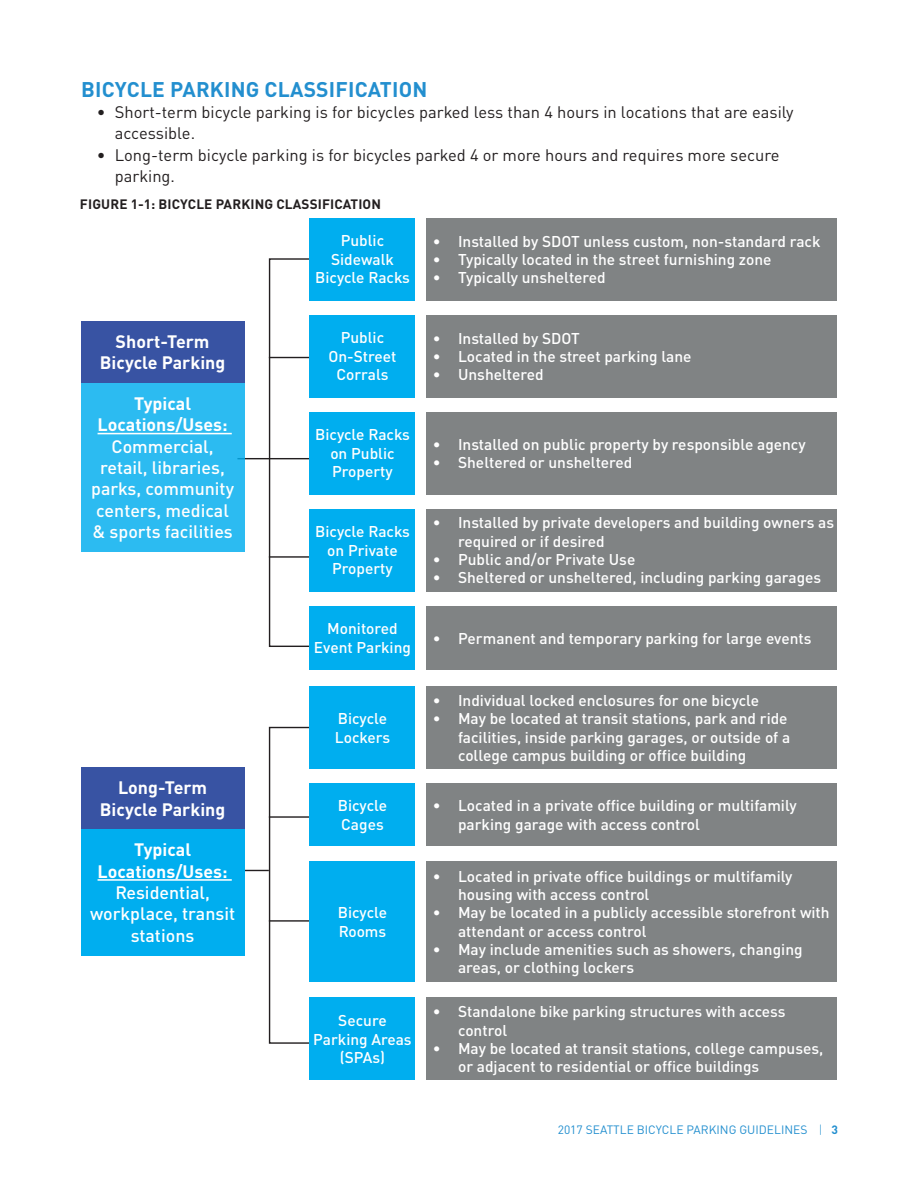
<style>
.page{position:relative;width:918px;height:1188px;background:#fff}
.page>*{position:absolute;margin:0;border:0;box-sizing:border-box;transform-origin:0 0}
.t1{font:700 21px "DIN Pro";letter-spacing:.01em;color:#238fcf}
.t2{font:500 17.85px/21.5px "DIN Pro";color:#fff;text-align:center}
.t3{font:700 17.85px/21.5px "DIN Pro";color:#fff;text-align:center}
.t4{font:16.5px/21.3px "DIN Pro";color:#231f20}
.t5{font:500 15.45px/18.6px "DIN Pro";color:#fff}
.t6{font:700 13.5px "DIN Pro";letter-spacing:.01em;color:#231f20}
.t7{font:12px "DIN Pro";color:#238fcf}
.s1{font-weight:300}
.s2{font-weight:700}
</style>
<div class="page">
<hr style="left:269px;top:357px;width:44px;height:1px;background:#231f20">
<hr style="left:269px;top:816px;width:44px;height:2px;background:#231f20">
<hr style="left:237px;top:870px;width:32px;height:1px;background:#231f20">
<hr style="left:237px;top:458px;width:76px;height:1px;background:#231f20">
<hr style="left:269px;top:556px;width:44px;height:2px;background:#231f20">
<hr style="left:269px;top:920px;width:44px;height:2px;background:#231f20">
<div style="left:269px;top:258px;width:52px;height:389px;border:1px solid #231f20"></div>
<div style="left:269px;top:727px;width:52px;height:317px;border:1px solid #231f20"></div>
<div style="left:81px;top:321px;width:163px;height:62px;background:#3853a3"></div>
<div style="left:81px;top:767px;width:163px;height:62px;background:#3853a3"></div>
<div style="left:81px;top:383px;width:163px;height:169px;background:#2cbbf1"></div>
<hr style="left:98px;top:433px;width:134px;height:1px;background:#fff">
<div style="left:81px;top:829px;width:163px;height:126px;background:#00aeef"></div>
<hr style="left:98px;top:879px;width:134px;height:2px;background:#fff">
<div style="left:310px;top:218px;width:105px;height:82px;background:#00aeef"></div>
<div style="left:426px;top:218px;width:411px;height:82px;background:#808384"></div>
<div style="left:426px;top:315px;width:411px;height:82px;background:#808384"></div>
<div style="left:426px;top:412px;width:411px;height:82px;background:#808384"></div>
<div style="left:426px;top:509px;width:411px;height:82px;background:#808384"></div>
<div style="left:426px;top:606px;width:411px;height:63px;background:#808384"></div>
<div style="left:426px;top:686px;width:411px;height:83px;background:#808384"></div>
<div style="left:426px;top:783px;width:411px;height:63px;background:#808384"></div>
<div style="left:426px;top:998px;width:411px;height:82px;background:#808384"></div>
<div style="left:426px;top:861px;width:411px;height:121px;background:#808384"></div>
<div style="left:310px;top:686px;width:105px;height:83px;background:#00aeef"></div>
<div style="left:310px;top:315px;width:105px;height:82px;background:#00aeef"></div>
<div style="left:310px;top:783px;width:105px;height:63px;background:#00aeef"></div>
<div style="left:310px;top:998px;width:105px;height:82px;background:#00aeef"></div>
<div style="left:310px;top:412px;width:105px;height:82px;background:#00aeef"></div>
<div style="left:310px;top:861px;width:105px;height:121px;background:#00aeef"></div>
<div style="left:310px;top:509px;width:105px;height:82px;background:#00aeef"></div>
<div style="left:310px;top:606px;width:105px;height:63px;background:#00aeef"></div>
<h1 class="t1" style="left:81px;top:72px;width:348px">BICYCLE PARKING CLASSIFICATION</h1>
<p class="t4" style="left:115px;top:100px;width:680px;text-indent:-18px">• Short-term bicycle parking is for bicycles parked less than 4 hours in locations that are easily accessible.</p>
<p class="t4" style="left:115px;top:143px;width:666px;text-indent:-18px">• Long-term bicycle parking is for bicycles parked 4 or more hours and requires more secure parking.</p>
<p class="t6" style="left:80px;top:193px;width:303px">FIGURE 1-1: BICYCLE PARKING CLASSIFICATION</p>
<p class="t3" style="left:100px;top:329px;width:127px">Short-Term<br>Bicycle Parking</p>
<p class="t3" style="left:98px;top:391px;width:132px">Typical<br>Locations/Uses:</p>
<p class="t2" style="left:91px;top:433px;width:144px">Commercial, retail, libraries, parks, community centers, medical &amp; sports facilities</p>
<p class="t3" style="left:100px;top:775px;width:127px">Long-Term<br>Bicycle Parking</p>
<p class="t3" style="left:98px;top:837px;width:132px">Typical<br>Locations/Uses:</p>
<p class="t2" style="left:90px;top:880px;width:147px">Residential, workplace, transit stations</p>
<p class="t5" style="left:315px;top:230px;width:96px;text-align:center">Public<br>Sidewalk<br>Bicycle Racks</p>
<p class="t5" style="left:433px;top:230px;width:389px">• Installed by SDOT unless custom, non-standard rack</p>
<p class="t5" style="left:433px;top:248px;width:340px">• Typically located in the street furnishing zone</p>
<p class="t5" style="left:433px;top:267px;width:175px">• Typically unsheltered</p>
<p class="t5" style="left:328px;top:327px;width:70px;text-align:center">Public<br>On-Street<br>Corrals</p>
<p class="t5" style="left:315px;top:424px;width:96px;text-align:center">Bicycle Racks on Public<br>Property</p>
<p class="t5" style="left:315px;top:521px;width:96px;text-align:center">Bicycle Racks on Private<br>Property</p>
<p class="t5" style="left:314px;top:618px;width:99px;text-align:center">Monitored<br>Event Parking</p>
<p class="t5" style="left:335px;top:708px;width:57px">Bicycle<br>Lockers</p>
<p class="t5" style="left:338px;top:795px;width:51px">Bicycle<br>Cages</p>
<p class="t5" style="left:338px;top:902px;width:51px">Bicycle<br>Rooms</p>
<p class="t5" style="left:313px;top:1010px;width:100px;text-align:center">Secure<br>Parking Areas (SPAs)</p>
<p class="t5" style="left:433px;top:327px;width:149px">• Installed by SDOT</p>
<p class="t5" style="left:433px;top:345px;width:260px">• Located in the street parking lane</p>
<p class="t5" style="left:433px;top:364px;width:113px">• Unsheltered</p>
<p class="t5" style="left:433px;top:433px;width:374px">• Installed on public property by responsible agency</p>
<p class="t5" style="left:433px;top:452px;width:201px">• Sheltered or unsheltered</p>
<p class="t5" style="left:458px;top:512px;width:378px;text-indent:-25px">• Installed by private developers and building owners as required or if desired</p>
<p class="t5" style="left:433px;top:549px;width:204px">• Public and/or Private Use</p>
<p class="t5" style="left:433px;top:567px;width:390px">• Sheltered or unsheltered, including parking garages</p>
<p class="t5" style="left:433px;top:627px;width:380px">• Permanent and temporary parking for large events</p>
<p class="t5" style="left:433px;top:689px;width:328px">• Individual locked enclosures for one bicycle</p>
<p class="t5" style="left:458px;top:708px;width:334px;text-indent:-25px">• May be located at transit stations, park and ride facilities, inside parking garages, or outside of a college campus building or office building</p>
<p class="t5" style="left:458px;top:795px;width:340px;text-indent:-25px">• Located in a private office building or multifamily parking garage with access control</p>
<p class="t5" style="left:458px;top:865px;width:336px;text-indent:-25px">• Located in private office buildings or multifamily housing with access control</p>
<p class="t5" style="left:458px;top:902px;width:373px;text-indent:-25px">• May be located in a publicly accessible storefront with attendant or access control</p>
<p class="t5" style="left:458px;top:939px;width:346px;text-indent:-25px">• May include amenities such as showers, changing areas, or clothing lockers</p>
<p class="t5" style="left:458px;top:1001px;width:329px;text-indent:-25px">• Standalone bike parking structures with access control</p>
<p class="t5" style="left:458px;top:1038px;width:367px;text-indent:-25px">• May be located at transit stations, college campuses, or adjacent to residential or office buildings</p>
<p class="t7" style="left:558px;top:1120px;width:282px">2017 SEATTLE BICYCLE PARKING GUIDELINES <span class="s1">|</span> <span class="s2">3</span></p>
</div>
